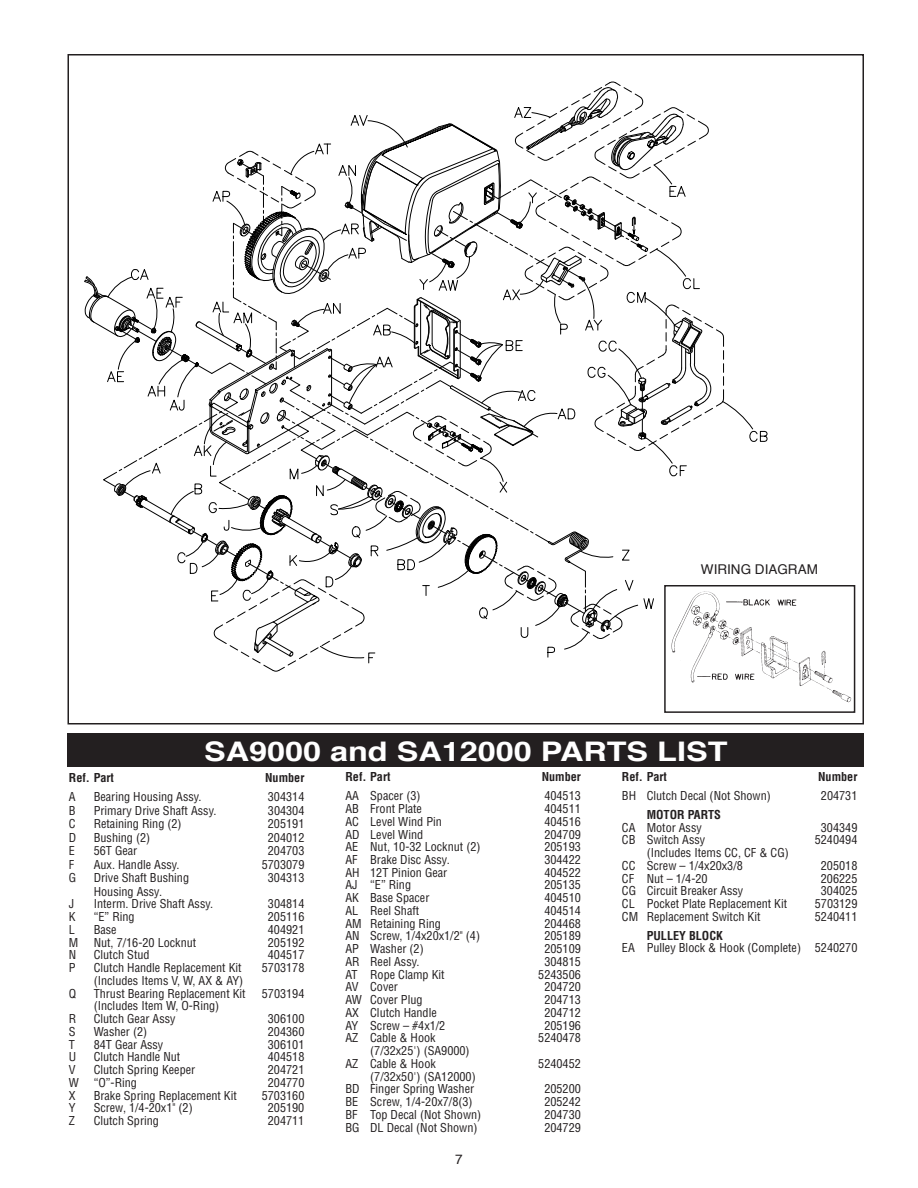
<style>
.page{position:relative;width:918px;height:1188px;background:#fff}
.page>*{position:absolute;margin:0;border:0;box-sizing:border-box;transform-origin:0 0}
.t1{font:700 27px "Helvetica";color:#fff;scale:1.2 1}
.t2{font:13.5px "Helvetica";color:#231f20}
.t3{font:condensed 12px/12.8px "Helvetica";color:#231f20}
.t4{font:700 condensed 12px "Helvetica";color:#231f20}
</style>
<div class="page">
<div style="left:68px;top:734px;width:796px;height:33px;background:#231f20"></div>
<svg style="left:84px;top:82px;width:684px;height:590px"></svg>
<img style="left:668px;top:588px;width:184px;height:115px">
<div style="left:664px;top:585px;width:191px;height:128px;border:2px solid #231f20"></div>
<p class="t2" style="left:701px;top:563px;width:119px">WIRING dIaGRaM</p>
<h1 class="t1" style="left:204px;top:740px;width:438px">SA9000 AND SA12000 PARTS LIST</h1>
<p class="t4" style="left:69px;top:770px;width:47px">Ref. Part</p>
<p class="t4" style="left:265px;top:770px;width:41px">Number</p>
<p class="t3" style="left:69px;top:791px;width:8px">A</p>
<p class="t3" style="left:94px;top:791px;width:109px">Bearing Housing Assy.</p>
<p class="t3" style="left:268px;top:791px;width:38px">304314</p>
<p class="t3" style="left:69px;top:804px;width:8px">B</p>
<p class="t3" style="left:94px;top:804px;width:124px">Primary Drive Shaft Assy.</p>
<p class="t3" style="left:268px;top:804px;width:38px">304304</p>
<p class="t3" style="left:69px;top:818px;width:8px">C</p>
<p class="t3" style="left:94px;top:818px;width:90px">Retaining Ring (2)</p>
<p class="t3" style="left:268px;top:818px;width:38px">205191</p>
<p class="t3" style="left:69px;top:831px;width:9px">D</p>
<p class="t3" style="left:94px;top:831px;width:58px">Bushing (2)</p>
<p class="t3" style="left:268px;top:831px;width:38px">204012</p>
<p class="t3" style="left:69px;top:845px;width:8px">E</p>
<p class="t3" style="left:94px;top:845px;width:45px">56T Gear</p>
<p class="t3" style="left:268px;top:845px;width:38px">204703</p>
<p class="t3" style="left:69px;top:858px;width:7px">F</p>
<p class="t3" style="left:94px;top:858px;width:87px">Aux. Handle Assy.</p>
<p class="t3" style="left:262px;top:858px;width:44px">5703079</p>
<p class="t3" style="left:69px;top:872px;width:9px">G</p>
<p class="t3" style="left:94px;top:872px;width:97px">Drive Shaft Bushing</p>
<p class="t3" style="left:268px;top:872px;width:38px">304313</p>
<p class="t3" style="left:94px;top:885px;width:70px">Housing Assy.</p>
<p class="t3" style="left:69px;top:898px;width:7px">J</p>
<p class="t3" style="left:94px;top:898px;width:121px">Interm. Drive Shaft Assy.</p>
<p class="t3" style="left:268px;top:898px;width:38px">304814</p>
<p class="t3" style="left:69px;top:911px;width:8px">K</p>
<p class="t3" style="left:94px;top:911px;width:42px">“E” Ring</p>
<p class="t3" style="left:268px;top:911px;width:38px">205116</p>
<p class="t3" style="left:69px;top:923px;width:8px">L</p>
<p class="t3" style="left:94px;top:923px;width:25px">Base</p>
<p class="t3" style="left:268px;top:923px;width:38px">404921</p>
<p class="t3" style="left:69px;top:936px;width:11px">M</p>
<p class="t3" style="left:94px;top:936px;width:104px">Nut, 7/16-20 Locknut</p>
<p class="t3" style="left:268px;top:936px;width:38px">205192</p>
<p class="t3" style="left:69px;top:949px;width:9px">N</p>
<p class="t3" style="left:94px;top:949px;width:57px">Clutch Stud</p>
<p class="t3" style="left:268px;top:949px;width:38px">404517</p>
<p class="t3" style="left:69px;top:962px;width:8px">P</p>
<p class="t3" style="left:94px;top:962px;width:149px">Clutch Handle Replacement Kit</p>
<p class="t3" style="left:262px;top:962px;width:44px">5703178</p>
<p class="t3" style="left:94px;top:974px;width:151px">(Includes Items V, W, AX &amp; AY)</p>
<p class="t3" style="left:69px;top:987px;width:9px">Q</p>
<p class="t3" style="left:94px;top:987px;width:153px">Thrust Bearing Replacement Kit</p>
<p class="t3" style="left:262px;top:987px;width:44px">5703194</p>
<p class="t3" style="left:94px;top:1000px;width:127px">(Includes Item W, O-Ring)</p>
<p class="t3" style="left:69px;top:1013px;width:9px">R</p>
<p class="t3" style="left:94px;top:1013px;width:83px">Clutch Gear Assy</p>
<p class="t3" style="left:268px;top:1013px;width:38px">306100</p>
<p class="t3" style="left:69px;top:1025px;width:8px">S</p>
<p class="t3" style="left:94px;top:1025px;width:55px">Washer (2)</p>
<p class="t3" style="left:268px;top:1025px;width:38px">204360</p>
<p class="t3" style="left:69px;top:1038px;width:8px">T</p>
<p class="t3" style="left:94px;top:1038px;width:71px">84T Gear Assy</p>
<p class="t3" style="left:268px;top:1038px;width:38px">306101</p>
<p class="t3" style="left:69px;top:1051px;width:9px">U</p>
<p class="t3" style="left:94px;top:1051px;width:88px">Clutch Handle Nut</p>
<p class="t3" style="left:268px;top:1051px;width:38px">404518</p>
<p class="t3" style="left:69px;top:1064px;width:8px">V</p>
<p class="t3" style="left:94px;top:1064px;width:103px">Clutch Spring Keeper</p>
<p class="t3" style="left:268px;top:1064px;width:38px">204721</p>
<p class="t3" style="left:69px;top:1076px;width:70px">W “O”-Ring</p>
<p class="t3" style="left:268px;top:1076px;width:38px">204770</p>
<p class="t3" style="left:69px;top:1089px;width:8px">X</p>
<p class="t3" style="left:94px;top:1089px;width:145px">Brake Spring Replacement Kit</p>
<p class="t3" style="left:262px;top:1089px;width:44px">5703160</p>
<p class="t3" style="left:69px;top:1102px;width:8px">Y</p>
<p class="t3" style="left:94px;top:1102px;width:101px">Screw, 1/4-20x1" (2)</p>
<p class="t3" style="left:268px;top:1102px;width:38px">205190</p>
<p class="t3" style="left:69px;top:1114px;width:8px">Z</p>
<p class="t3" style="left:94px;top:1114px;width:67px">Clutch Spring</p>
<p class="t3" style="left:268px;top:1114px;width:38px">204711</p>
<p class="t4" style="left:345px;top:770px;width:47px">Ref. Part</p>
<p class="t4" style="left:542px;top:770px;width:41px">Number</p>
<p class="t3" style="left:345px;top:790px;width:77px">AA Spacer (3)</p>
<p class="t3" style="left:544px;top:790px;width:38px">404513</p>
<p class="t3" style="left:345px;top:803px;width:78px">AB Front Plate</p>
<p class="t3" style="left:544px;top:803px;width:38px">404511</p>
<p class="t3" style="left:345px;top:815px;width:98px">AC Level Wind Pin</p>
<p class="t3" style="left:544px;top:815px;width:38px">404516</p>
<p class="t3" style="left:345px;top:828px;width:79px">AD Level Wind</p>
<p class="t3" style="left:544px;top:828px;width:38px">204709</p>
<p class="t3" style="left:345px;top:841px;width:137px">AE Nut, 10-32 Locknut (2)</p>
<p class="t3" style="left:544px;top:841px;width:38px">205193</p>
<p class="t3" style="left:345px;top:853px;width:106px">AF Brake Disc Assy.</p>
<p class="t3" style="left:544px;top:853px;width:38px">304422</p>
<p class="t3" style="left:345px;top:866px;width:103px">AH 12T Pinion Gear</p>
<p class="t3" style="left:544px;top:866px;width:38px">404522</p>
<p class="t3" style="left:345px;top:879px;width:67px">AJ “E” Ring</p>
<p class="t3" style="left:544px;top:879px;width:38px">205135</p>
<p class="t3" style="left:345px;top:892px;width:85px">AK Base Spacer</p>
<p class="t3" style="left:544px;top:892px;width:38px">404510</p>
<p class="t3" style="left:345px;top:904px;width:75px">AL Reel Shaft</p>
<p class="t3" style="left:544px;top:904px;width:38px">404514</p>
<p class="t3" style="left:345px;top:917px;width:97px">AM Retaining Ring</p>
<p class="t3" style="left:544px;top:917px;width:38px">204468</p>
<p class="t3" style="left:345px;top:930px;width:136px">AN Screw, 1/4x20x1/2" (4)</p>
<p class="t3" style="left:544px;top:930px;width:38px">205189</p>
<p class="t3" style="left:345px;top:943px;width:80px">AP Washer (2)</p>
<p class="t3" style="left:544px;top:943px;width:38px">205109</p>
<p class="t3" style="left:345px;top:955px;width:76px">AR Reel Assy.</p>
<p class="t3" style="left:544px;top:955px;width:38px">304815</p>
<p class="t3" style="left:345px;top:968px;width:101px">AT Rope Clamp Kit</p>
<p class="t3" style="left:538px;top:968px;width:44px">5243506</p>
<p class="t3" style="left:345px;top:981px;width:54px">AV Cover</p>
<p class="t3" style="left:544px;top:981px;width:38px">204720</p>
<p class="t3" style="left:345px;top:994px;width:79px">AW Cover Plug</p>
<p class="t3" style="left:544px;top:994px;width:38px">204713</p>
<p class="t3" style="left:345px;top:1006px;width:93px">AX Clutch Handle</p>
<p class="t3" style="left:544px;top:1006px;width:38px">204712</p>
<p class="t3" style="left:345px;top:1019px;width:101px">AY Screw – #4x1/2</p>
<p class="t3" style="left:544px;top:1019px;width:38px">205196</p>
<p class="t3" style="left:345px;top:1032px;width:92px">AZ Cable &amp; Hook</p>
<p class="t3" style="left:538px;top:1032px;width:44px">5240478</p>
<p class="t3" style="left:345px;top:1045px;width:126px;text-indent:25px">(7/32x25') (SA9000)<br>AZ Cable &amp; Hook</p>
<p class="t3" style="left:538px;top:1057px;width:44px">5240452</p>
<p class="t3" style="left:345px;top:1070px;width:132px;text-align:right">(7/32x50') (SA12000)<br>BD Finger Spring Washer</p>
<p class="t3" style="left:544px;top:1083px;width:38px">205200</p>
<p class="t3" style="left:345px;top:1096px;width:129px">BE Screw, 1/4-20x7/8(3)</p>
<p class="t3" style="left:544px;top:1096px;width:38px">205242</p>
<p class="t3" style="left:345px;top:1108px;width:137px">BF Top Decal (Not Shown)</p>
<p class="t3" style="left:544px;top:1108px;width:38px">204730</p>
<p class="t3" style="left:345px;top:1121px;width:134px">BG DL Decal (Not Shown)</p>
<p class="t3" style="left:544px;top:1121px;width:38px">204729</p>
<p class="t2" style="left:455px;top:1153px;width:9px">7</p>
<p class="t4" style="left:622px;top:770px;width:47px">Ref. Part</p>
<p class="t4" style="left:818px;top:770px;width:41px">Number</p>
<p class="t3" style="left:622px;top:790px;width:150px">BH Clutch Decal (Not Shown)</p>
<p class="t3" style="left:821px;top:790px;width:38px">204731</p>
<p class="t4" style="left:647px;top:808px;width:76px">MOTOR PARTS</p>
<p class="t3" style="left:622px;top:821px;width:81px">CA Motor Assy</p>
<p class="t3" style="left:821px;top:821px;width:38px">304349</p>
<p class="t3" style="left:622px;top:834px;width:85px">CB Switch Assy</p>
<p class="t3" style="left:815px;top:834px;width:44px">5240494</p>
<p class="t3" style="left:622px;top:847px;width:168px;text-indent:25px">(Includes Items CC, CF &amp; CG)<br>CC Screw – 1/4x20x3/8</p>
<p class="t3" style="left:821px;top:859px;width:38px">205018</p>
<p class="t3" style="left:622px;top:872px;width:87px">CF Nut – 1/4-20</p>
<p class="t3" style="left:821px;top:872px;width:38px">206225</p>
<p class="t3" style="left:622px;top:885px;width:123px">CG Circuit Breaker Assy</p>
<p class="t3" style="left:821px;top:885px;width:38px">304025</p>
<p class="t3" style="left:622px;top:898px;width:167px">CL Pocket Plate Replacement Kit</p>
<p class="t3" style="left:815px;top:898px;width:44px">5703129</p>
<p class="t3" style="left:622px;top:910px;width:140px">CM Replacement Switch Kit</p>
<p class="t3" style="left:815px;top:910px;width:44px">5240411</p>
<p class="t4" style="left:647px;top:928px;width:78px">PULLEY BLOCK</p>
<p class="t3" style="left:622px;top:942px;width:237px">EA Pulley Block &amp; Hook (Complete) 5240270</p>
</div>
